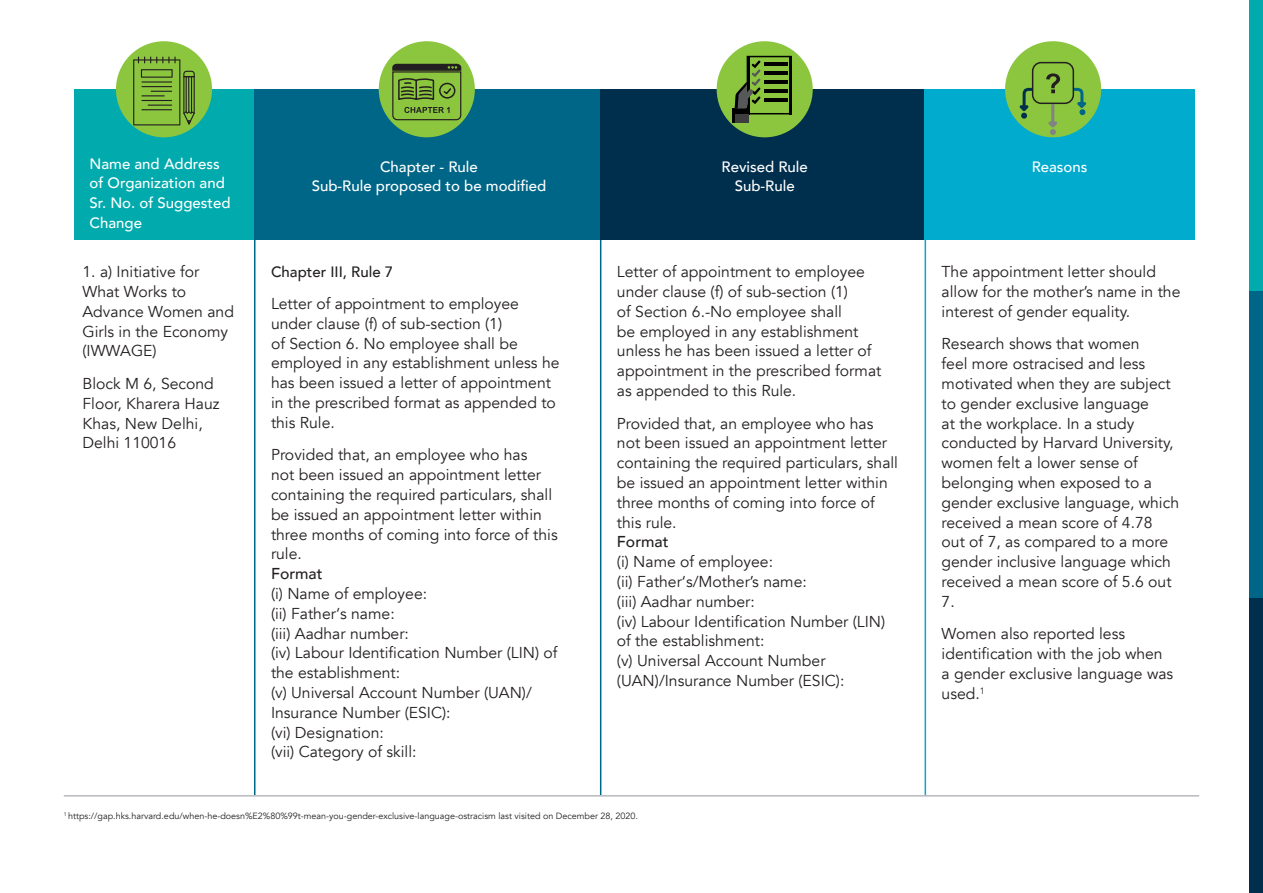
<style>
.page{position:relative;width:1263px;height:893px;background:#fff}
.page>*{position:absolute;margin:0;border:0;box-sizing:border-box;transform-origin:0 0}
.Body_text{font:15.75px/19.8px "Avenir";color:#231f20}
.Body_text-2{font:500 15px/19.8px "Avenir";color:#fff}
.Body_text-3{font:500 15px "Avenir";color:#231f20}
.Footnote{font:9px "Avenir";color:#231f20}
.s1{font-weight:500}
</style>
<div class="page">
<hr style="left:254px;top:215px;width:1px;height:580px;background:#006687">
<hr style="left:600px;top:215px;width:1px;height:580px;background:#006687">
<hr style="left:924px;top:215px;width:2px;height:580px;background:#00abcd">
<hr style="left:64px;top:795px;width:1135px;height:2px;background:#b8b9bc">
<div style="left:74px;top:89px;width:180px;height:151px;background:#00aaad"></div>
<div style="left:254px;top:89px;width:347px;height:151px;background:#006687"></div>
<div style="left:600px;top:89px;width:329px;height:151px;background:#002f4e"></div>
<div style="left:924px;top:89px;width:270px;height:151px;background:#00abcd"></div>
<div style="left:116px;top:41px;width:96px;height:96px;background:#8bc63e;border-radius:50%"></div>
<div style="left:379px;top:41px;width:96px;height:96px;background:#8bc63e;border-radius:50%"></div>
<div style="left:1005px;top:41px;width:96px;height:96px;background:#8bc63e;border-radius:50%"></div>
<svg style="left:133px;top:57px;width:62px;height:68px"></svg>
<div style="left:1249px;top:0;width:14px;height:292px;background:#00aaad"></div>
<div style="left:1249px;top:292px;width:14px;height:306px;background:#006687"></div>
<div style="left:1249px;top:598px;width:14px;height:295px;background:#002f4e"></div>
<svg style="left:392px;top:64px;width:70px;height:57px"></svg>
<div style="left:1032px;top:62px;width:42px;height:42px;border:2px solid #231f20;border-radius:8px"></div>
<hr style="left:1051px;top:104px;width:3px;height:19px;background:#808285">
<svg style="left:1048px;top:122px;width:9px;height:13px"></svg>
<svg style="left:1046px;top:73px;width:14px;height:20px"></svg>
<svg style="left:1071px;top:86px;width:15px;height:29px"></svg>
<svg style="left:1019px;top:86px;width:16px;height:33px"></svg>
<div style="left:717px;top:41px;width:96px;height:96px;background:#8bc63e;border-radius:50%"></div>
<div style="left:747px;top:56px;width:45px;height:58px;border:2px solid #000"></div>
<hr style="left:747px;top:56px;width:2px;height:58px;background:#000">
<hr style="left:789px;top:56px;width:2px;height:58px;background:#000">
<hr style="left:764px;top:63px;width:23px;height:3px;background:#000">
<hr style="left:764px;top:72px;width:23px;height:3px;background:#000">
<hr style="left:764px;top:81px;width:23px;height:3px;background:#000">
<hr style="left:764px;top:90px;width:23px;height:3px;background:#000">
<hr style="left:764px;top:99px;width:23px;height:3px;background:#000">
<svg style="left:732px;top:60px;width:28px;height:63px"></svg>
<p class="Body_text-2" style="left:90px;top:153px;width:143px">Name and Address of Organization and<br>Sr. No. of Suggested<br>Change</p>
<p class="Body_text-2" style="left:312px;top:156px;width:236px;text-align:center">Chapter - Rule<br>Sub-Rule proposed to be modified</p>
<p class="Body_text-2" style="left:721px;top:156px;width:88px">Revised Rule</p>
<p class="Body_text-2" style="left:1032px;top:156px;width:57px">Reasons</p>
<p class="Body_text-2" style="left:735px;top:175px;width:62px">Sub-Rule</p>
<p class="Body_text" style="left:82px;top:262px;width:153px">1. a) Initiative for<br>What Works to<br>Advance Women and<br>Girls in the Economy (IWWAGE)</p>
<p class="Body_text" style="left:82px;top:374px;width:139px">Block M 6, Second<br>Floor, Kharera Hauz<br>Khas, New Delhi,<br>Delhi 110016</p>
<p class="Body_text-3" style="left:271px;top:258px;width:124px">Chapter III, Rule 7</p>
<p class="Body_text" style="left:271px;top:294px;width:290px">Letter of appointment to employee under clause (f) of sub-section (1)<br>of Section 6. No employee shall be employed in any establishment unless he has been issued a letter of appointment in the prescribed format as appended to this Rule.</p>
<p class="Body_text" style="left:271px;top:445px;width:288px">Provided that, an employee who has<br>not been issued an appointment letter containing the required particulars, shall be issued an appointment letter within three months of coming into force of this rule.<br><span class="s1">Format<br></span>(i) Name of employee:<br>(ii) Father‘s name:<br>(iii) Aadhar number:<br>(iv) Labour Identification Number (LIN) of the establishment:<br>(v) Universal Account Number (UAN)/<br>Insurance Number (ESIC):<br>(vi) Designation:<br>(vii) Category of skill:</p>
<p class="Body_text" style="left:617px;top:262px;width:266px">Letter of appointment to employee under clause (f) of sub-section (1)<br>of Section 6.-No employee shall<br>be employed in any establishment unless he has been issued a letter of appointment in the prescribed format as appended to this Rule.</p>
<p class="Body_text" style="left:617px;top:414px;width:283px">Provided that, an employee who has not been issued an appointment letter containing the required particulars, shall be issued an appointment letter within three months of coming into force of this rule.<br><span class="s1">Format<br></span>(i) Name of employee:<br>(ii) Father‘s/Mother’s name:<br>(iii) Aadhar number:<br>(iv) Labour Identification Number (LIN) of the establishment:<br>(v) Universal Account Number (UAN)/Insurance Number (ESIC):</p>
<p class="Footnote" style="left:64px;top:811px;width:576px"><sup>1</sup> https://gap.hks.harvard.edu/when-he-doesn%E2%80%99t-mean-you-gender-exclusive-language-ostracism last visited on December 28, 2020.</p>
<p class="Body_text" style="left:941px;top:262px;width:240px">The appointment letter should allow for the mother’s name in the interest of gender equality.</p>
<p class="Body_text" style="left:941px;top:334px;width:239px">Research shows that women<br>feel more ostracised and less motivated when they are subject to gender exclusive language<br>at the workplace. In a study conducted by Harvard University, women felt a lower sense of belonging when exposed to a gender exclusive language, which received a mean score of 4.78 out of 7, as compared to a more gender inclusive language which received a mean score of 5.6 out<br>7.</p>
<p class="Body_text" style="left:941px;top:624px;width:233px">Women also reported less identification with the job when a gender exclusive language was used.<sup>1</sup></p>
</div>
